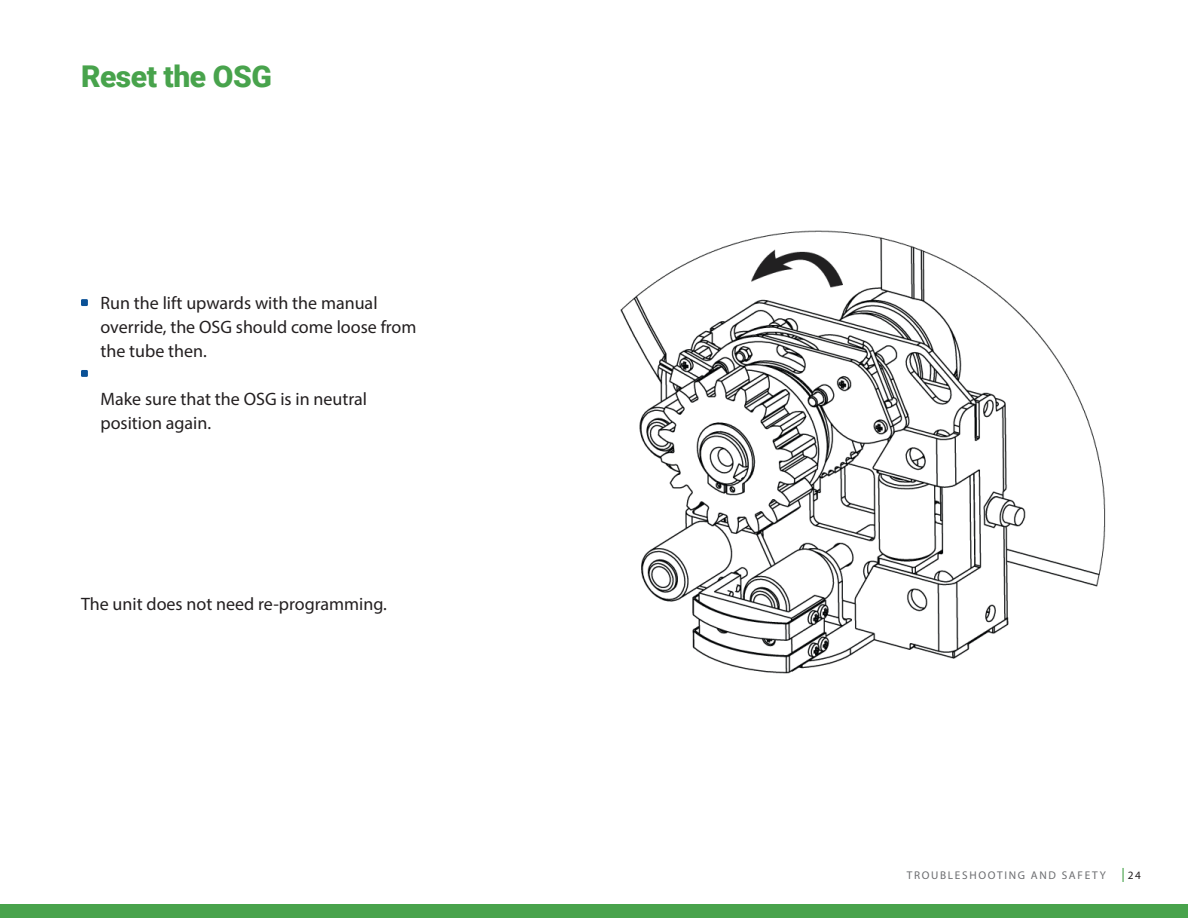
<style>
.page{position:relative;width:1188px;height:918px;background:#fff}
.page>*{position:absolute;margin:0;border:0;box-sizing:border-box;transform-origin:0 0}
.t1{font:900 30px "Roboto";letter-spacing:-.015em;color:#48a34c}
.t2{font:18px/24px "Myriad Pro";color:#231f20}
.t3{font:11.25px "Myriad Pro";letter-spacing:.15em;color:#6c6d70}
.t4{font:11.25px "Myriad Pro";color:#231f20}
</style>
<div class="page">
<div style="left:0;top:905px;width:1188px;height:13px;background:#48a34c"></div>
<img style="left:620px;top:230px;width:486px;height:444px">
<div style="left:81px;top:299px;width:7px;height:7px;background:#0b5196"></div>
<div style="left:81px;top:370px;width:7px;height:7px;background:#0b5196"></div>
<svg style="left:1122px;top:868px;width:2px;height:14px"></svg>
<p class="t1" style="left:81px;top:56px;width:192px">Reset the OSG</p>
<p class="t2" style="left:101px;top:290px;width:318px">Run the lift upwards with the manual override, the OSG should come loose from the tube then.</p>
<p class="t2" style="left:101px;top:386px;width:268px">Make sure that the OSG is in neutral position again.</p>
<p class="t2" style="left:81px;top:592px;width:307px">The unit does not need re-programming.</p>
<p class="t3" style="left:907px;top:869px;width:201px">TROUBLESHOOTING AND SAFETY</p>
<p class="t4" style="left:1128px;top:869px;width:15px">24</p>
</div>
